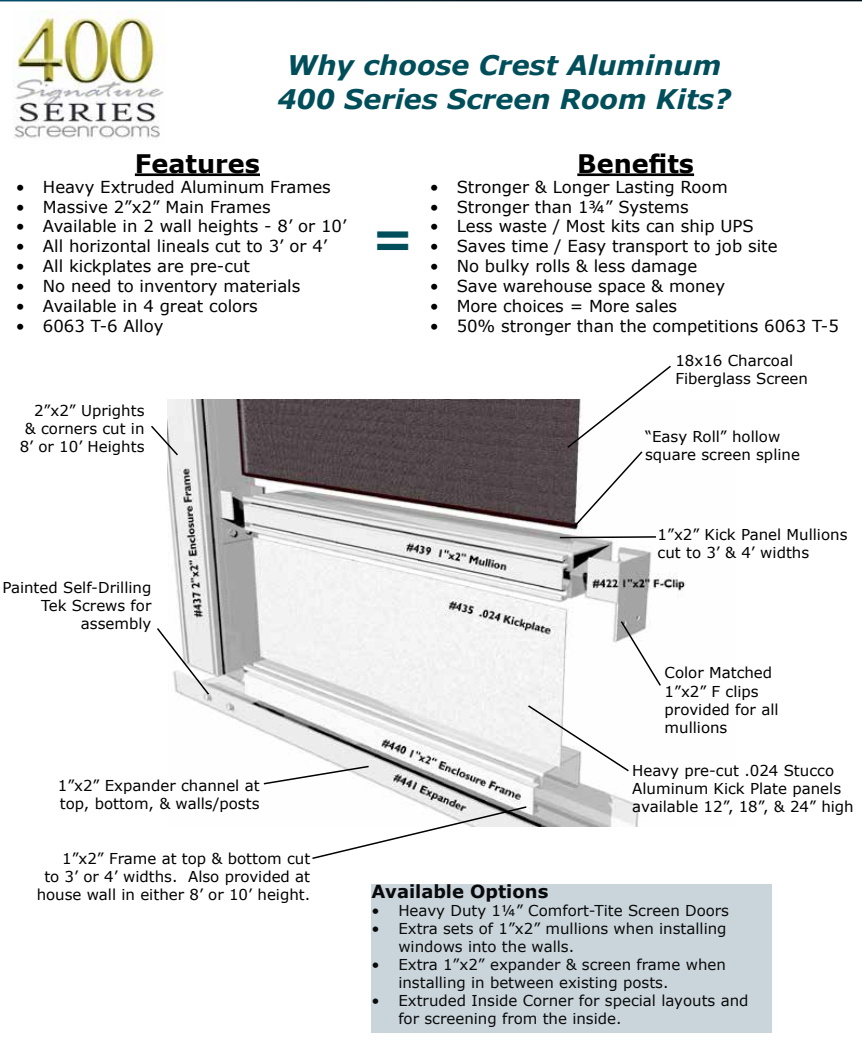
<style>
.page{position:relative;width:862px;height:1054px;background:#fff}
.page>*{position:absolute;margin:0;border:0;box-sizing:border-box;transform-origin:0 0}
.t1{font:italic 700 49.5px "Verdana";color:#004e5a}
.t2{font:italic 700 27px/34.5px "Verdana";color:#004e5a;text-align:center}
.t3{font:700 25.5px "Verdana";color:#000}
.t4{font:700 18px "Verdana";color:#090a0b}
.t5{font:16.5px "Verdana";color:#000}
.t6{font:15px/18px "Verdana";color:#000}
.t7{font:15px/18px "Verdana";color:#090a0b}
</style>
<div class="page">
<svg style="left:0;top:0;width:862px;height:1px"></svg>
<img style="left:13px;top:10px;width:151px;height:130px">
<hr style="left:135px;top:173px;width:125px;height:3px;background:#000">
<img style="left:168px;top:399px;width:518px;height:427px">
<svg style="left:151px;top:424px;width:29px;height:33px"></svg>
<svg style="left:558px;top:535px;width:99px;height:4px"></svg>
<svg style="left:619px;top:619px;width:43px;height:68px"></svg>
<svg style="left:526px;top:703px;width:104px;height:69px"></svg>
<svg style="left:262px;top:764px;width:108px;height:21px"></svg>
<svg style="left:311px;top:804px;width:217px;height:55px"></svg>
<svg style="left:157px;top:626px;width:54px;height:70px"></svg>
<svg style="left:566px;top:365px;width:106px;height:163px"></svg>
<div style="left:371px;top:884px;width:401px;height:148px;background:#cad5db"></div>
<hr style="left:577px;top:173px;width:117px;height:3px;background:#000">
<h2 class="t2" style="left:277px;top:47px;width:455px">Why choose Crest Aluminum<br>400 Series Screen Room Kits?</h2>
<h3 class="t3" style="left:135px;top:146px;width:127px">Features</h3>
<p class="t5" style="left:16px;top:175px;width:316px">• Heavy Extruded Aluminum Frames</p>
<p class="t5" style="left:16px;top:195px;width:256px">• Massive 2”x2” Main Frames</p>
<p class="t5" style="left:16px;top:215px;width:332px">• Available in 2 wall heights - 8’ or 10’</p>
<p class="t5" style="left:16px;top:235px;width:313px">• All horizontal lineals cut to 3’ or 4’</p>
<p class="t5" style="left:16px;top:255px;width:236px">• All kickplates are pre-cut</p>
<p class="t5" style="left:16px;top:274px;width:286px">• No need to inventory materials</p>
<p class="t5" style="left:16px;top:294px;width:243px">• Available in 4 great colors</p>
<p class="t5" style="left:16px;top:314px;width:149px">• 6063 T-6 Alloy</p>
<p class="t6" style="left:20px;top:401px;width:126px;text-align:right">2”x2” Uprights &amp; corners cut in<br>8’ or 10’ Heights</p>
<h1 class="t1" style="left:371px;top:204px;width:44px">=</h1>
<h3 class="t3" style="left:577px;top:146px;width:118px">Benefits</h3>
<p class="t5" style="left:430px;top:175px;width:300px">• Stronger &amp; Longer Lasting Room</p>
<p class="t5" style="left:430px;top:195px;width:261px">• Stronger than 1¾” Systems</p>
<p class="t5" style="left:430px;top:215px;width:326px">• Less waste / Most kits can ship UPS</p>
<p class="t5" style="left:430px;top:235px;width:349px">• Saves time / Easy transport to job site</p>
<p class="t5" style="left:430px;top:255px;width:269px">• No bulky rolls &amp; less damage</p>
<p class="t5" style="left:430px;top:274px;width:297px">• Save warehouse space &amp; money</p>
<p class="t5" style="left:430px;top:294px;width:249px">• More choices = More sales</p>
<p class="t5" style="left:430px;top:314px;width:411px">• 50% stronger than the competitions 6063 T-5</p>
<p class="t6" style="left:675px;top:351px;width:134px">18x16 Charcoal<br>Fiberglass Screen</p>
<p class="t6" style="left:645px;top:427px;width:156px">“Easy Roll” hollow square screen spline</p>
<p class="t6" style="left:2px;top:578px;width:151px;text-align:right">Painted Self-Drilling<br>Tek Screws for assembly</p>
<p class="t6" style="left:58px;top:776px;width:203px">1”x2” Expander channel at top, bottom, &amp; walls/posts</p>
<p class="t6" style="left:37px;top:849px;width:275px;text-align:right">1”x2” Frame at top &amp; bottom cut<br>to 3’ or 4’ widths. Also provided at house wall in either 8’ or 10’ height.</p>
<p class="t6" style="left:657px;top:524px;width:191px">1”x2” Kick Panel Mullions cut to 3’ &amp; 4’ widths</p>
<p class="t6" style="left:664px;top:663px;width:115px">Color Matched<br>1”x2” F clips provided for all mullions</p>
<p class="t6" style="left:632px;top:760px;width:223px">Heavy pre-cut .024 Stucco<br>Aluminum Kick Plate panels available 12”, 18”, &amp; 24” high</p>
<p class="t4" style="left:371px;top:878px;width:178px">Available Options</p>
<p class="t7" style="left:371px;top:901px;width:359px">• Heavy Duty 1¼” Comfort-Tite Screen Doors</p>
<p class="t7" style="left:398px;top:919px;width:330px;text-indent:-27px">• Extra sets of 1”x2” mullions when installing windows into the walls.</p>
<p class="t7" style="left:398px;top:955px;width:329px;text-indent:-27px">• Extra 1”x2” expander &amp; screen frame when installing in between existing posts.</p>
<p class="t7" style="left:398px;top:991px;width:352px;text-indent:-27px">• Extruded Inside Corner for special layouts and for screening from the inside.</p>
</div>
